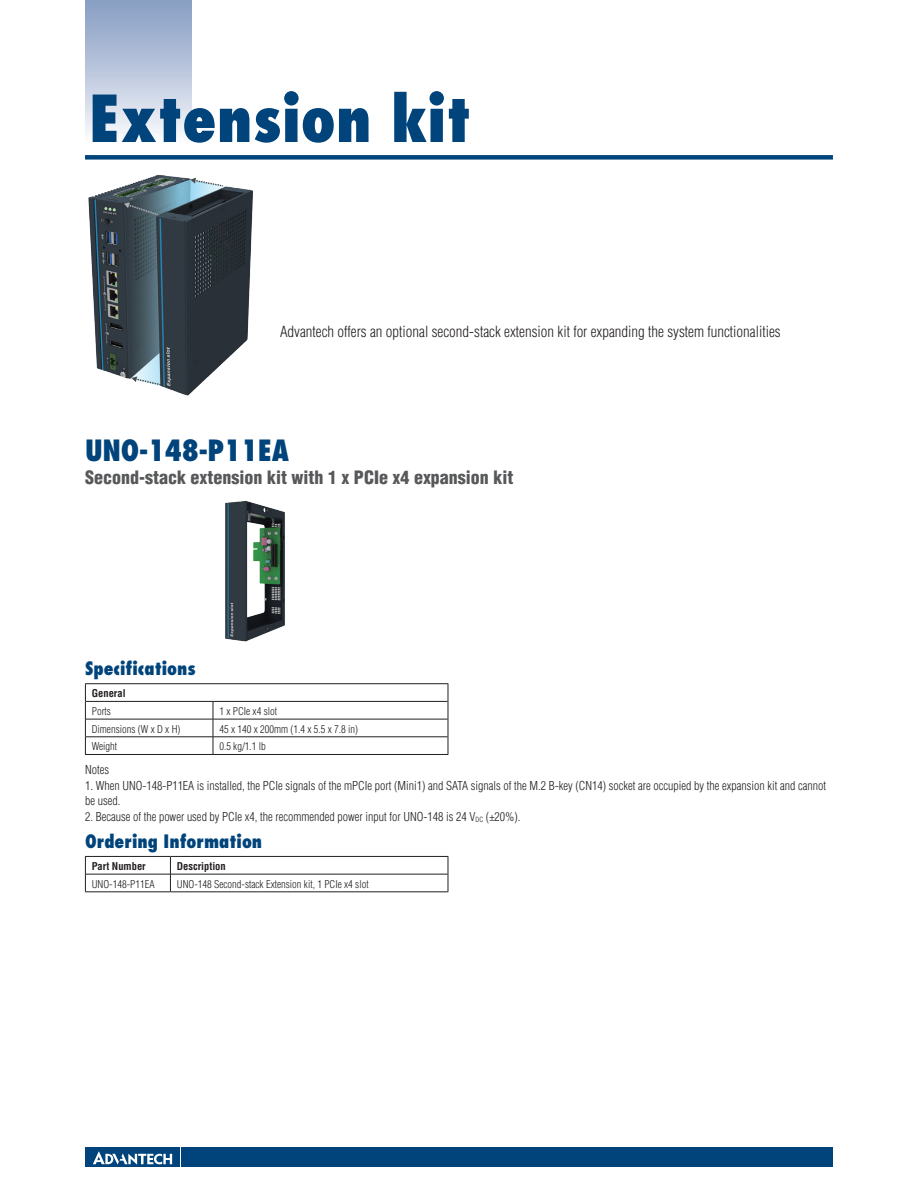
<style>
.page{position:relative;width:918px;height:1188px;background:#fff}
.page>*{position:absolute;margin:0;border:0;box-sizing:border-box;transform-origin:0 0}
.t1{font:800 condensed 63px "Futura";color:#00447b}
.t2{font:800 condensed 28.5px "Futura";letter-spacing:-.01em;color:#00447b}
.t3{font:900 condensed 18px "Helvetica";color:#57585a}
.t4{font:800 condensed 18px "Futura";color:#00447b}
.t5{font:300 condensed 15px "Helvetica";color:#231f20}
.t6{font:300 condensed 12px/15px "Helvetica";color:#231f20}
.t7{font:300 condensed 10.5px "Helvetica";color:#231f20}
.t8{font:700 condensed 10.5px "Helvetica";color:#231f20}
</style>
<div class="page">
<div style="left:85px;top:155px;width:748px;height:5px;background:#00447b"></div>
<div style="left:182px;top:1147px;width:651px;height:20px;background:#00447b"></div>
<div style="left:85px;top:1147px;width:95px;height:20px;background:#00447b"></div>
<svg style="left:93px;top:1151px;width:79px;height:14px"></svg>
<div style="left:85px;top:0;width:106px;height:143px;background:linear-gradient(to bottom,#849bc1,#f9fafc)"></div>
<hr style="left:86px;top:701px;width:127px;height:1px;background:#231f20">
<hr style="left:213px;top:701px;width:235px;height:1px;background:#231f20">
<hr style="left:86px;top:719px;width:127px;height:1px;background:#231f20">
<hr style="left:213px;top:719px;width:235px;height:1px;background:#231f20">
<hr style="left:86px;top:737px;width:127px;height:1px;background:#231f20">
<hr style="left:213px;top:737px;width:235px;height:1px;background:#231f20">
<svg style="left:213px;top:702px;width:1px;height:52px"></svg>
<hr style="left:85px;top:683px;width:128px;height:1px;background:#231f20">
<hr style="left:213px;top:683px;width:235px;height:1px;background:#231f20">
<svg style="left:85px;top:684px;width:1px;height:70px"></svg>
<svg style="left:448px;top:684px;width:1px;height:70px"></svg>
<hr style="left:85px;top:754px;width:128px;height:1px;background:#231f20">
<hr style="left:213px;top:754px;width:235px;height:1px;background:#231f20">
<hr style="left:86px;top:874px;width:84px;height:1px;background:#231f20">
<hr style="left:170px;top:874px;width:278px;height:1px;background:#231f20">
<svg style="left:170px;top:857px;width:1px;height:34px"></svg>
<hr style="left:85px;top:856px;width:85px;height:1px;background:#231f20">
<hr style="left:170px;top:856px;width:278px;height:1px;background:#231f20">
<svg style="left:85px;top:857px;width:1px;height:34px"></svg>
<svg style="left:448px;top:857px;width:1px;height:34px"></svg>
<hr style="left:85px;top:891px;width:85px;height:1px;background:#231f20">
<hr style="left:170px;top:891px;width:278px;height:1px;background:#231f20">
<img style="left:225px;top:501px;width:60px;height:141px">
<img style="left:85px;top:155px;width:183px;height:241px">
<h1 class="t1" style="left:89px;top:79px;width:384px">Extension kit</h1>
<p class="t5" style="left:280px;top:322px;width:502px">Advantech offers an optional second-stack extension kit for expanding the system functionalities</p>
<h2 class="t2" style="left:85px;top:432px;width:205px">UNO-148-P11EA</h2>
<h3 class="t3" style="left:85px;top:466px;width:430px">Second-stack extension kit with 1 x PCIe x4 expansion kit</h3>
<h3 class="t4" style="left:85px;top:657px;width:112px">Specifications</h3>
<p class="t8" style="left:92px;top:687px;width:35px">General</p>
<p class="t7" style="left:92px;top:704px;width:21px">Ports</p>
<p class="t7" style="left:219px;top:704px;width:59px">1 x PCIe x4 slot</p>
<p class="t7" style="left:92px;top:722px;width:90px">Dimensions (W x D x H)</p>
<p class="t7" style="left:219px;top:722px;width:140px">45 x 140 x 200mm (1.4 x 5.5 x 7.8 in)</p>
<p class="t7" style="left:92px;top:740px;width:27px">Weight</p>
<p class="t7" style="left:219px;top:740px;width:48px">0.5 kg/1.1 lb</p>
<p class="t6" style="left:85px;top:762px;width:25px">Notes</p>
<p class="t6" style="left:85px;top:778px;width:743px">1. When UNO-148-P11EA is installed, the PCIe signals of the mPCIe port (Mini1) and SATA signals of the M.2 B-key (CN14) socket are occupied by the expansion kit and cannot be used.</p>
<p class="t6" style="left:85px;top:809px;width:437px">2. Because of the power used by PCIe x4, the recommended power input for UNO-148 is 24 V<sub>DC</sub> (±20%).</p>
<h3 class="t4" style="left:85px;top:830px;width:179px">Ordering Information</h3>
<p class="t8" style="left:92px;top:859px;width:55px">Part Number</p>
<p class="t8" style="left:177px;top:859px;width:50px">Description</p>
<p class="t7" style="left:92px;top:877px;width:64px">UNO-148-P11EA</p>
<p class="t7" style="left:177px;top:877px;width:193px">UNO-148 Second-stack Extension kit, 1 PCIe x4 slot</p>
</div>
